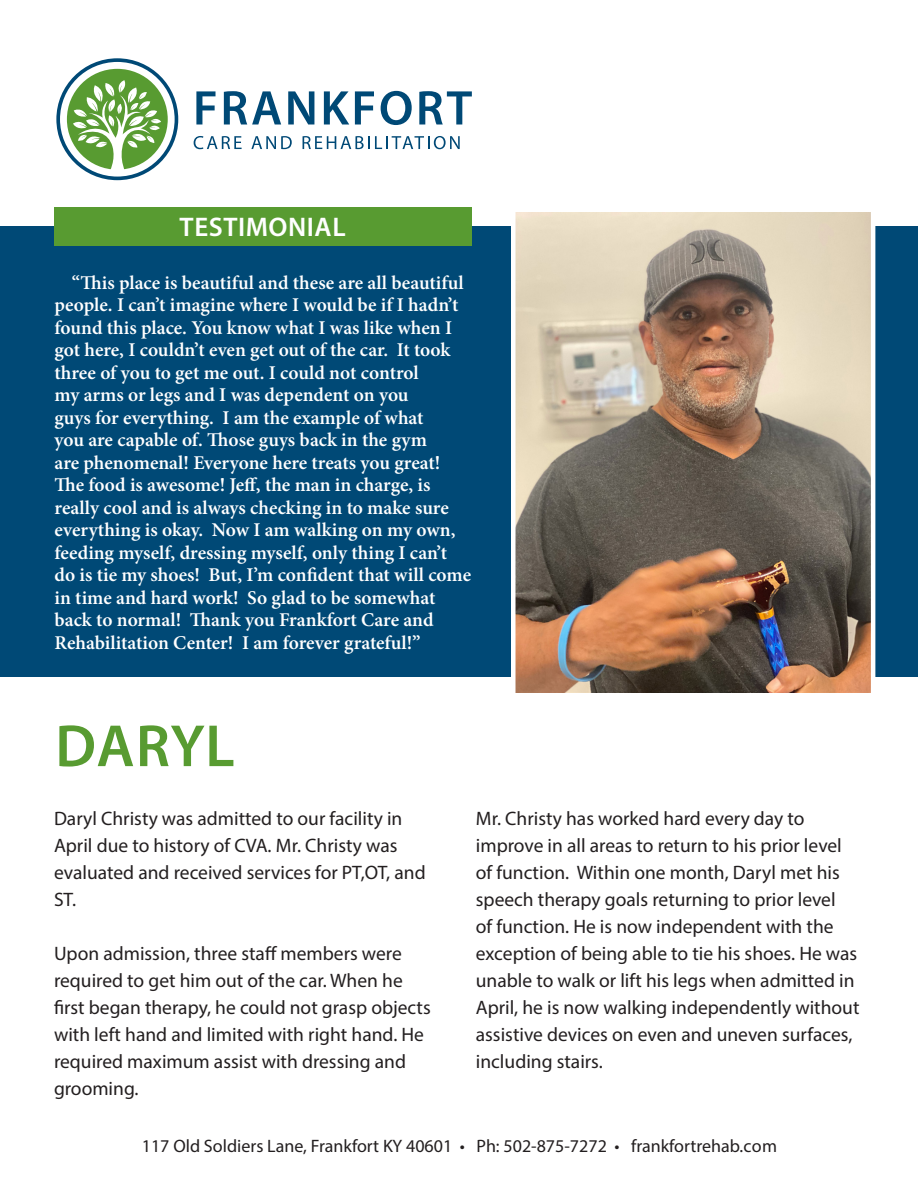
<style>
.page{position:relative;width:918px;height:1188px;background:#fff}
.page>*{position:absolute;margin:0;border:0;box-sizing:border-box;transform-origin:0 0}
.t1{font:600 60px "Myriad Pro";letter-spacing:.005em;color:#589b31}
.t2{font:600 27px "Myriad Pro";letter-spacing:.02em;color:#fff}
.t3{font:600 19.5px/22.5px "Minion Pro";color:#fff}
.t4{font:19.5px/27px "Myriad Pro";color:#231f20}
.t5{font:18px "Myriad Pro";color:#231f20}
</style>
<div class="page">
<div style="left:0;top:226px;width:918px;height:451px;background:#004976"></div>
<div style="left:54px;top:207px;width:417px;height:39px;background:#589b31"></div>
<img style="left:516px;top:213px;width:354px;height:479px">
<div style="left:511px;top:207px;width:364px;height:491px;border:4px solid #fff"></div>
<svg style="left:58px;top:60px;width:118px;height:118px"></svg>
<div style="left:56px;top:58px;width:122px;height:122px;border:4px solid #004976;border-radius:50%"></div>
<div style="left:67px;top:69px;width:101px;height:101px;background:#589b31;border-radius:50%"></div>
<svg style="left:73px;top:80px;width:88px;height:94px"></svg>
<svg style="left:196px;top:91px;width:20px;height:34px"></svg>
<svg style="left:224px;top:91px;width:57px;height:34px"></svg>
<svg style="left:288px;top:91px;width:26px;height:34px"></svg>
<svg style="left:324px;top:91px;width:25px;height:34px"></svg>
<svg style="left:355px;top:91px;width:19px;height:34px"></svg>
<svg style="left:381px;top:91px;width:31px;height:34px"></svg>
<svg style="left:419px;top:91px;width:53px;height:34px"></svg>
<svg style="left:194px;top:136px;width:48px;height:13px"></svg>
<svg style="left:251px;top:136px;width:41px;height:13px"></svg>
<svg style="left:303px;top:136px;width:157px;height:13px"></svg>
<p class="t2" style="left:180px;top:210px;width:167px">TESTIMONIAL</p>
<p class="t3" style="left:55px;top:271px;width:418px;text-indent:17px">“This place is beautiful and these are all beautiful people. I can’t imagine where I would be if I hadn’t found this place. You know what I was like when I got here, I couldn’t even get out of the car. It took three of you to get me out. I could not control<br>my arms or legs and I was dependent on you<br>guys for everything. I am the example of what<br>you are capable of. Those guys back in the gym<br>are phenomenal! Everyone here treats you great!<br>The food is awesome! Jeff, the man in charge, is really cool and is always checking in to make sure everything is okay. Now I am walking on my own, feeding myself, dressing myself, only thing I can’t do is tie my shoes! But, I’m confident that will come in time and hard work! So glad to be somewhat back to normal! Thank you Frankfort Care and Rehabilitation Center! I am forever grateful!”</p>
<p class="t1" style="left:55px;top:708px;width:181px">DARYL</p>
<p class="t4" style="left:54px;top:804px;width:373px">Daryl Christy was admitted to our facility in April due to history of CVA. Mr. Christy was evaluated and received services for PT,OT, and ST.</p>
<p class="t4" style="left:54px;top:939px;width:378px">Upon admission, three staff members were required to get him out of the car. When he first began therapy, he could not grasp objects with left hand and limited with right hand. He required maximum assist with dressing and grooming.</p>
<p class="t4" style="left:476px;top:804px;width:385px">Mr. Christy has worked hard every day to improve in all areas to return to his prior level of function. Within one month, Daryl met his speech therapy goals returning to prior level<br>of function. He is now independent with the exception of being able to tie his shoes. He was unable to walk or lift his legs when admitted in April, he is now walking independently without assistive devices on even and uneven surfaces, including stairs.</p>
<p class="t5" style="left:142px;top:1135px;width:637px">117 Old Soldiers Lane, Frankfort KY 40601 • Ph: 502-875-7272 • frankfortrehab.com</p>
</div>
